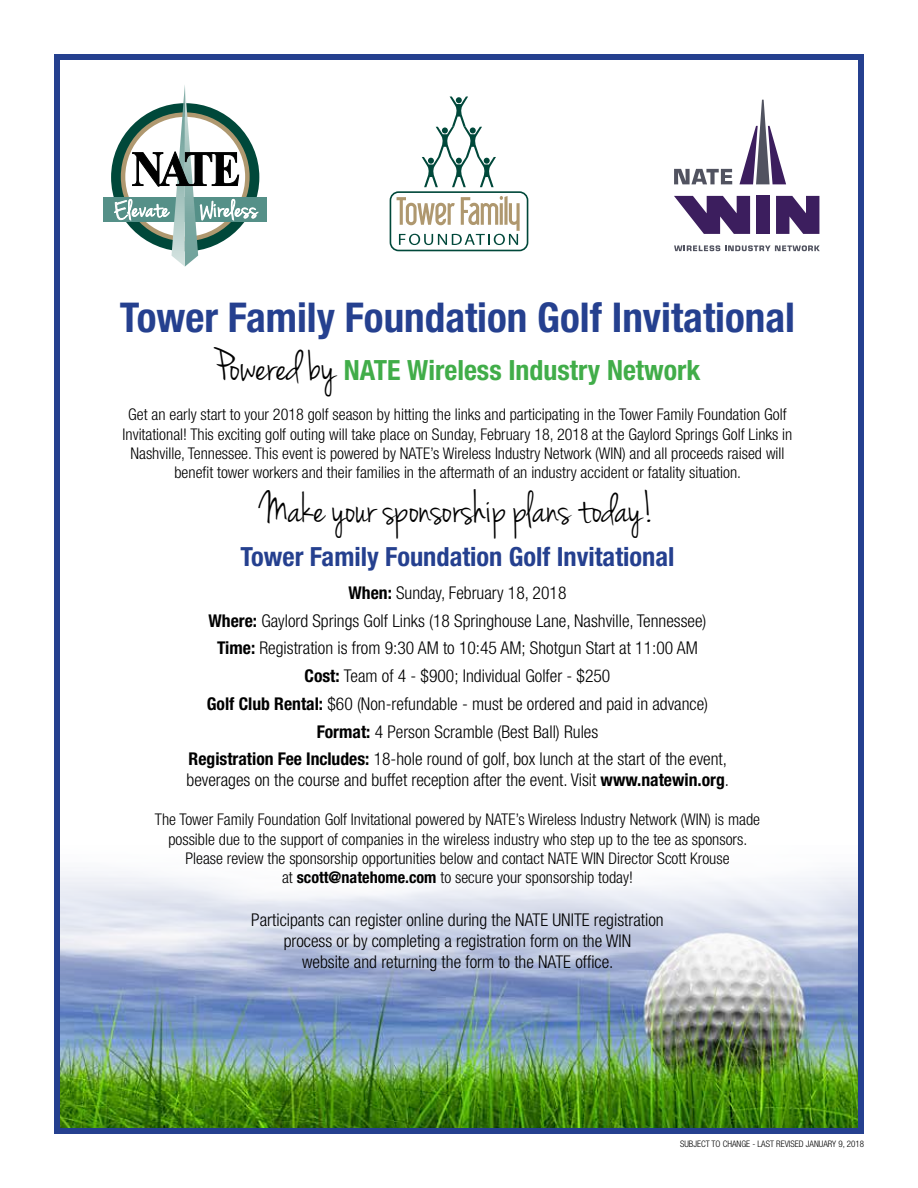
<style>
.page{position:relative;width:918px;height:1188px;background:#fff}
.page>*{position:absolute;margin:0;border:0;box-sizing:border-box;transform-origin:0 0}
.t1{font:45.45px "Jenna Sue";color:#000}
.t2{font:700 condensed 41.1px "Helvetica Neue LT Pro";color:#25408f}
.t3{font:700 condensed 27.9px "Helvetica Neue LT Std";color:#41ad49}
.t4{font:700 condensed 26.4px "Helvetica Neue LT Pro";color:#25408f}
.t5{font:300 condensed 17.55px/27.8px "Helvetica Neue LT Std";color:#000;text-align:center}
.t6{font:300 condensed 16.2px/19.4px "Helvetica Neue LT Std";color:#000;text-align:center}
.t7{font:300 condensed 9px "Helvetica Neue LT Std";color:#000}
.s1{font-family:"Jenna Sue";font-weight:400;font-stretch:normal;font-size:46.95px;color:#000}
.s2{font-weight:700}
</style>
<div class="page">
<img style="left:61px;top:871px;width:796px;height:256px">
<div style="left:54px;top:54px;width:810px;height:1080px;border:6px solid #25408f"></div>
<div style="left:103px;top:198px;width:163px;height:24px;background:#559088"></div>
<svg style="left:114px;top:85px;width:144px;height:182px"></svg>
<svg style="left:674px;top:169px;width:58px;height:15px"></svg>
<svg style="left:674px;top:245px;width:146px;height:6px"></svg>
<svg style="left:739px;top:100px;width:47px;height:84px"></svg>
<svg style="left:674px;top:196px;width:76px;height:38px"></svg>
<div style="left:756px;top:196px;width:14px;height:38px;background:#3c1e5e"></div>
<svg style="left:776px;top:196px;width:43px;height:38px;background:#593f75"></svg>
<div style="left:390px;top:191px;width:138px;height:60px;border:2px solid #00483a;border-radius:8px"></div>
<svg style="left:397px;top:196px;width:123px;height:49px"></svg>
<svg style="left:422px;top:97px;width:74px;height:90px"></svg>
<h2 class="t2" style="left:120px;top:293px;width:677px">Tower Family Foundation Golf Invitational</h2>
<h3 class="t3" style="left:215px;top:353px;width:487px"><span class="s1">Powered by</span> NATE Wireless Industry Network</h3>
<p class="t6" style="left:123px;top:405px;width:671px">Get an early start to your 2018 golf season by hitting the links and participating in the Tower Family Foundation Golf Invitational! This exciting golf outing will take place on Sunday, February 18, 2018 at the Gaylord Springs Golf Links in Nashville, Tennessee. This event is powered by NATE’s Wireless Industry Network (WIN) and all proceeds raised will benefit tower workers and their families in the aftermath of an industry accident or fatality situation.</p>
<h1 class="t1" style="left:261px;top:482px;width:395px">Make your sponsorship plans today!</h1>
<h3 class="t4" style="left:241px;top:541px;width:435px">Tower Family Foundation Golf Invitational</h3>
<p class="t5" style="left:189px;top:579px;width:540px"><span class="s2">When:</span> Sunday, February 18, 2018<br><span class="s2">Where:</span> Gaylord Springs Golf Links (18 Springhouse Lane, Nashville, Tennessee)<br><span class="s2">Time:</span> Registration is from 9:30 AM to 10:45 AM; Shotgun Start at 11:00 AM<br><span class="s2">Cost:</span> Team of 4 - $900; Individual Golfer - $250<br><span class="s2">Golf Club Rental:</span> $60 (Non-refundable - must be ordered and paid in advance)<br><span class="s2">Format:</span> 4 Person Scramble (Best Ball) Rules<br><span class="s2">Registration Fee Includes:</span> 18-hole round of golf, box lunch at the start of the event,</p>
<p class="t5" style="left:187px;top:766px;width:544px">beverages on the course and buffet reception after the event. Visit <span class="s2">www.natewin.org</span>.</p>
<p class="t6" style="left:155px;top:810px;width:607px">The Tower Family Foundation Golf Invitational powered by NATE’s Wireless Industry Network (WIN) is made possible due to the support of companies in the wireless industry who step up to the tee as sponsors.<br>Please review the sponsorship opportunities below and contact NATE WIN Director Scott Krouse<br>at <span class="s2">scott@natehome.com</span> to secure your sponsorship today!</p>
<p class="t5" style="left:251px;top:909px;width:414px;line-height:21.1px">Participants can register online during the NATE UNITE registration process or by completing a registration form on the WIN<br>website and returning the form to the NATE office.</p>
<p class="t7" style="left:680px;top:1139px;width:185px">SUBJECT TO CHANGE - LAST REVISED JANUARY 9, 2018</p>
</div>
